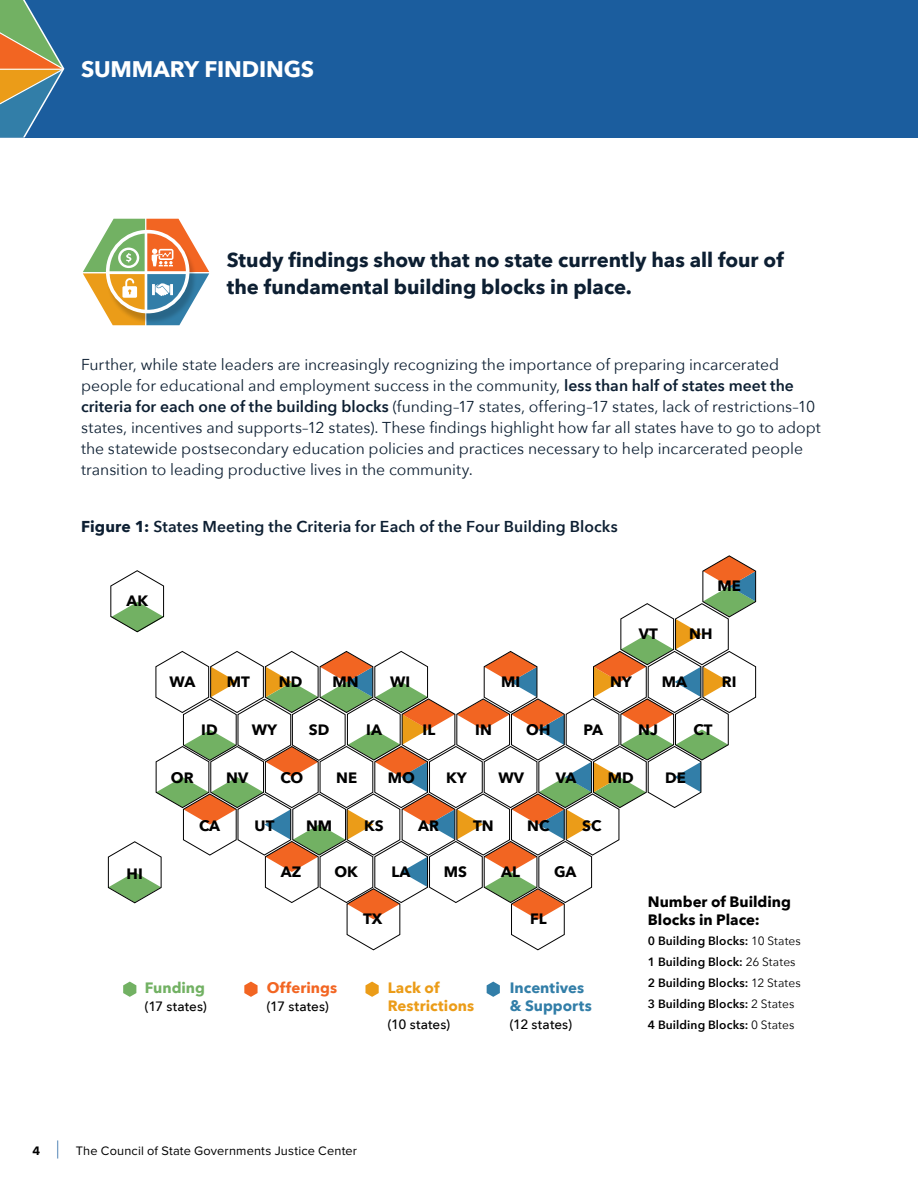
<style>
.page{position:relative;width:918px;height:1188px;background:#fff}
.page>*{position:absolute;margin:0;border:0;box-sizing:border-box;transform-origin:0 0}
.t1{font:700 22.5px "Avenir Next";letter-spacing:-.005em;color:#fff}
.t2{font:700 20.25px/27px "Avenir Next";letter-spacing:-.005em;color:#0d1f32}
.t3{font:15.75px/21px "Avenir Next";letter-spacing:-.005em;color:#0d1f32}
.t4{font:600 15.75px "Avenir Next";letter-spacing:.01em;color:#0d1f32}
.t5{font:700 15px/18px "Avenir Next";color:#000}
.t6{font:700 15px/18px "Avenir Next";color:#327ea8}
.t7{font:700 15px/18px "Avenir Next";letter-spacing:.005em;color:#eb9c18}
.t8{font:700 15px "Avenir Next";letter-spacing:.005em;color:#f26522}
.t9{font:700 15px "Avenir Next";color:#72b163}
.t10{font:500 13.5px "Avenir Next";letter-spacing:.005em;color:#000}
.t11{font:12.75px "Proxima Nova";letter-spacing:.015em;color:#000}
.t12{font:700 12.75px "Proxima Nova";color:#000}
.t13{font:600 12px/21px "Avenir Next";letter-spacing:.01em;color:#000}
.s1{font-weight:600}
.s2{font-weight:700}
.s3{font-weight:400;font-size:25.5px;color:#1b5d9e}
.s4{font-weight:400}
</style>
<div class="page">
<div style="left:0;top:0;width:918px;height:138px;background:#1b5d9e"></div>
<svg style="left:0;top:0;width:65px;height:138px"></svg>
<svg style="left:83px;top:219px;width:126px;height:106px"></svg>
<svg style="left:107px;top:555px;width:649px;height:396px"></svg>
<svg style="left:123px;top:982px;width:13px;height:15px"></svg>
<svg style="left:244px;top:982px;width:14px;height:15px"></svg>
<svg style="left:365px;top:982px;width:14px;height:15px"></svg>
<svg style="left:487px;top:982px;width:13px;height:15px"></svg>
<h1 class="t1" style="left:81px;top:50px;width:235px">SUMMARY FINDINGS</h1>
<p class="t2" style="left:227px;top:246px;width:558px">Study findings show that no state currently has all four of the fundamental building blocks in place.</p>
<p class="t3" style="left:81px;top:353px;width:741px">Further, while state leaders are increasingly recognizing the importance of preparing incarcerated people for educational and employment success in the community, <span class="s1">less than half of states meet the criteria for each one of the building blocks</span> (funding–17 states, offering–17 states, lack of restrictions–10 states, incentives and supports–12 states). These findings highlight how far all states have to go to adopt the statewide postsecondary education policies and practices necessary to help incarcerated people transition to leading productive lives in the community.</p>
<p class="t4" style="left:81px;top:513px;width:538px"><span class="s2">Figure 1:</span> States Meeting the Criteria for Each of the Four Building Blocks</p>
<p class="t5" style="left:126px;top:591px;width:23px">AK</p>
<p class="t5" style="left:639px;top:625px;width:20px">VT</p>
<p class="t5" style="left:718px;top:576px;width:25px">ME</p>
<p class="t5" style="left:689px;top:625px;width:25px">NH</p>
<p class="t5" style="left:169px;top:672px;width:28px">WA</p>
<p class="t5" style="left:227px;top:672px;width:25px">MT</p>
<p class="t5" style="left:279px;top:672px;width:25px">ND</p>
<p class="t5" style="left:332px;top:672px;width:28px">MN</p>
<p class="t5" style="left:390px;top:672px;width:22px">WI</p>
<p class="t5" style="left:501px;top:672px;width:21px">MI</p>
<p class="t5" style="left:610px;top:672px;width:23px">NY</p>
<p class="t5" style="left:662px;top:672px;width:27px">MA</p>
<p class="t5" style="left:722px;top:672px;width:16px">RI</p>
<p class="t5" style="left:201px;top:721px;width:18px">ID</p>
<p class="t5" style="left:252px;top:721px;width:27px">WY</p>
<p class="t5" style="left:309px;top:721px;width:22px">SD</p>
<p class="t5" style="left:366px;top:721px;width:17px">IA</p>
<p class="t5" style="left:423px;top:721px;width:14px">IL</p>
<p class="t5" style="left:475px;top:721px;width:18px">IN</p>
<p class="t5" style="left:526px;top:721px;width:26px">OH</p>
<p class="t5" style="left:584px;top:721px;width:21px">PA</p>
<p class="t5" style="left:638px;top:721px;width:21px">NJ</p>
<p class="t5" style="left:694px;top:721px;width:21px">CT</p>
<p class="t5" style="left:171px;top:769px;width:24px">OR</p>
<p class="t5" style="left:226px;top:769px;width:24px">NV</p>
<p class="t5" style="left:280px;top:769px;width:25px">CO</p>
<p class="t5" style="left:336px;top:769px;width:22px">NE</p>
<p class="t5" style="left:388px;top:769px;width:29px">MO</p>
<p class="t5" style="left:446px;top:769px;width:22px">KY</p>
<p class="t5" style="left:498px;top:769px;width:27px">WV</p>
<p class="t5" style="left:556px;top:769px;width:22px">VA</p>
<p class="t5" style="left:608px;top:769px;width:27px">MD</p>
<p class="t5" style="left:665px;top:769px;width:22px">DE</p>
<p class="t5" style="left:127px;top:865px;width:18px">HI</p>
<p class="t5" style="left:199px;top:816px;width:23px">CA</p>
<p class="t5" style="left:255px;top:816px;width:21px">UT</p>
<p class="t5" style="left:306px;top:816px;width:28px">NM</p>
<p class="t5" style="left:364px;top:816px;width:21px">KS</p>
<p class="t5" style="left:418px;top:816px;width:22px">AR</p>
<p class="t5" style="left:473px;top:816px;width:22px">TN</p>
<p class="t5" style="left:527px;top:816px;width:24px">NC</p>
<p class="t5" style="left:582px;top:816px;width:21px">SC</p>
<p class="t5" style="left:281px;top:862px;width:22px">AZ</p>
<p class="t5" style="left:334px;top:862px;width:25px">OK</p>
<p class="t5" style="left:392px;top:862px;width:20px">LA</p>
<p class="t5" style="left:444px;top:862px;width:25px">MS</p>
<p class="t5" style="left:501px;top:862px;width:20px">AL</p>
<p class="t5" style="left:554px;top:862px;width:24px">GA</p>
<p class="t5" style="left:363px;top:910px;width:21px">TX</p>
<p class="t5" style="left:530px;top:910px;width:18px">FL</p>
<p class="t9" style="left:145px;top:975px;width:62px">Funding</p>
<p class="t10" style="left:145px;top:995px;width:63px">(17 states)</p>
<p class="t8" style="left:267px;top:975px;width:72px">Offerings</p>
<p class="t10" style="left:267px;top:995px;width:63px">(17 states)</p>
<p class="t7" style="left:388px;top:979px;width:88px">Lack of<br>Restrictions</p>
<p class="t10" style="left:388px;top:1013px;width:64px">(10 states)</p>
<p class="t6" style="left:510px;top:979px;width:83px">Incentives &amp; Supports</p>
<p class="t10" style="left:510px;top:1013px;width:64px">(12 states)</p>
<p class="t12" style="left:33px;top:1141px;width:28px">4 <span class="s3">|</span></p>
<p class="t11" style="left:76px;top:1141px;width:283px">The Council of State Governments Justice Center</p>
<p class="t5" style="left:648px;top:892px;width:145px">Number of Building<br>Blocks in Place:</p>
<p class="t13" style="left:648px;top:930px;width:154px">0 Building Blocks: <span class="s4">10 States<br></span>1 Building Block: <span class="s4">26 States<br></span>2 Building Blocks: <span class="s4">12 States<br></span>3 Building Blocks: <span class="s4">2 States<br></span>4 Building Blocks: <span class="s4">0 States</span></p>
</div>
